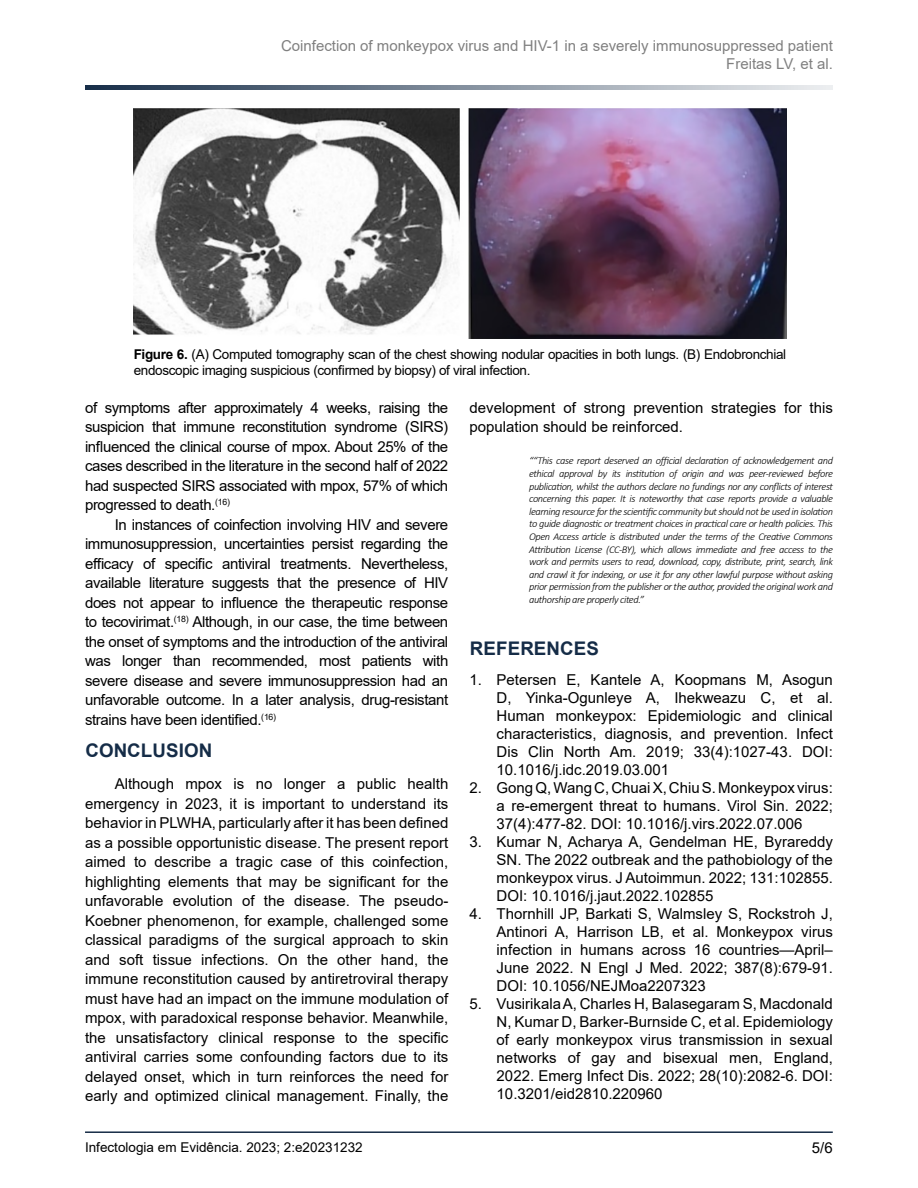
<style>
.page{position:relative;width:918px;height:1188px;background:#fff}
.page>*{position:absolute;margin:0;border:0;box-sizing:border-box;transform-origin:0 0}
.t1{font:700 18.75px "Arial";letter-spacing:.005em;color:#152c47}
.t2{font:15px/19.5px "Arial";color:#000;text-align:justify}
.t3{font:15px/18px "Arial";color:#808080;text-align:right}
.t4{font:13.5px/16.2px "Arial";letter-spacing:-.025em;color:#000}
.t5{font:13.5px "Arial";color:#000}
.t6{font:italic 300 10.5px/12.6px "Calibri";letter-spacing:-.04em;color:#000;text-align:justify}
.s1{font-weight:700}
</style>
<div class="page">
<svg style="left:85px;top:86px;width:748px;height:4px;background:#828e9c"></svg>
<hr style="left:85px;top:1131px;width:748px;height:2px;background:#162c46">
<img style="left:134px;top:108px;width:652px;height:230px">
<p class="t3" style="left:281px;top:37px;width:553px">Coinfection of monkeypox virus and HIV-1 in a severely immunosuppressed patient<br>Freitas LV, et al.</p>
<p class="t4" style="left:134px;top:346px;width:654px"><span class="s1">Figure 6.</span> (A) Computed tomography scan of the chest showing nodular opacities in both lungs. (B) Endobronchial endoscopic imaging suspicious (confirmed by biopsy) of viral infection.</p>
<p class="t2" style="left:85px;top:398px;width:365px">of symptoms after approximately 4 weeks, raising the suspicion that immune reconstitution syndrome (SIRS) influenced the clinical course of mpox. About 25% of the cases described in the literature in the second half of 2022 had suspected SIRS associated with mpox, 57% of which progressed to death.<sup>(16)</sup></p>
<p class="t2" style="left:85px;top:515px;width:365px;text-indent:30px">In instances of coinfection involving HIV and severe immunosuppression, uncertainties persist regarding the efficacy of specific antiviral treatments. Nevertheless, available literature suggests that the presence of HIV does not appear to influence the therapeutic response to tecovirimat.<sup>(18)</sup> Although, in our case, the time between the onset of symptoms and the introduction of the antiviral was longer than recommended, most patients with severe disease and severe immunosuppression had an unfavorable outcome. In a later analysis, drug-resistant strains have been identified.<sup>(16)</sup></p>
<p class="t1" style="left:85px;top:737px;width:128px">CONCLUSION</p>
<p class="t2" style="left:85px;top:774px;width:365px;text-indent:30px">Although mpox is no longer a public health emergency in 2023, it is important to understand its behavior in PLWHA, particularly after it has been defined as a possible opportunistic disease. The present report aimed to describe a tragic case of this coinfection, highlighting elements that may be significant for the unfavorable evolution of the disease. The pseudo-Koebner phenomenon, for example, challenged some classical paradigms of the surgical approach to skin and soft tissue infections. On the other hand, the immune reconstitution caused by antiretroviral therapy must have had an impact on the immune modulation of mpox, with paradoxical response behavior. Meanwhile, the unsatisfactory clinical response to the specific antiviral carries some confounding factors due to its delayed onset, which in turn reinforces the need for early and optimized clinical management. Finally, the</p>
<p class="t2" style="left:470px;top:398px;width:365px">development of strong prevention strategies for this population should be reinforced.</p>
<p class="t6" style="left:529px;top:454px;width:305px">““This case report deserved an official declaration of acknowledgement and ethical approval by its institution of origin and was peer-reviewed before publication, whilst the authors declare no fundings nor any conflicts of interest concerning this paper. It is noteworthy that case reports provide a valuable learning resource for the scientific community but should not be used in isolation to guide diagnostic or treatment choices in practical care or health policies. This Open Access article is distributed under the terms of the Creative Commons Attribution License (CC-BY), which allows immediate and free access to the work and permits users to read, download, copy, distribute, print, search, link and crawl it for indexing, or use it for any other lawful purpose without asking prior permission from the publisher or the author, provided the original work and authorship are properly cited.”</p>
<p class="t1" style="left:470px;top:635px;width:130px">REFERENCES</p>
<p class="t2" style="left:497px;top:671px;width:338px;line-height:18px;text-indent:-27px">1. Petersen E, Kantele A, Koopmans M, Asogun D, Yinka-Ogunleye A, Ihekweazu C, et al.<br>Human monkeypox: Epidemiologic and clinical characteristics, diagnosis, and prevention. Infect Dis Clin North Am. 2019; 33(4):1027-43. DOI:<br>10.1016/j.idc.2019.03.001</p>
<p class="t2" style="left:497px;top:779px;width:338px;line-height:18px;text-indent:-27px">2. Gong Q, Wang C, Chuai X, Chiu S. Monkeypox virus: a re-emergent threat to humans. Virol Sin. 2022; 37(4):477-82. DOI: 10.1016/j.virs.2022.07.006</p>
<p class="t2" style="left:497px;top:833px;width:338px;line-height:18px;text-indent:-27px">3. Kumar N, Acharya A, Gendelman HE, Byrareddy SN. The 2022 outbreak and the pathobiology of the monkeypox virus. J Autoimmun. 2022; 131:102855.<br>DOI: 10.1016/j.jaut.2022.102855</p>
<p class="t2" style="left:497px;top:905px;width:338px;line-height:18px;text-indent:-27px">4. Thornhill JP, Barkati S, Walmsley S, Rockstroh J, Antinori A, Harrison LB, et al. Monkeypox virus infection in humans across 16 countries—April– June 2022. N Engl J Med. 2022; 387(8):679-91.<br>DOI: 10.1056/NEJMoa2207323</p>
<p class="t2" style="left:497px;top:995px;width:338px;line-height:18px;text-indent:-27px">5. Vusirikala A, Charles H, Balasegaram S, Macdonald N, Kumar D, Barker-Burnside C, et al. Epidemiology of early monkeypox virus transmission in sexual networks of gay and bisexual men, England, 2022. Emerg Infect Dis. 2022; 28(10):2082-6. DOI:<br>10.3201/eid2810.220960</p>
<p class="t5" style="left:85px;top:1138px;width:279px">Infectologia em Evidência. 2023; 2:e20231232</p>
<p class="t2" style="left:812px;top:1138px;width:22px">5/6</p>
</div>
